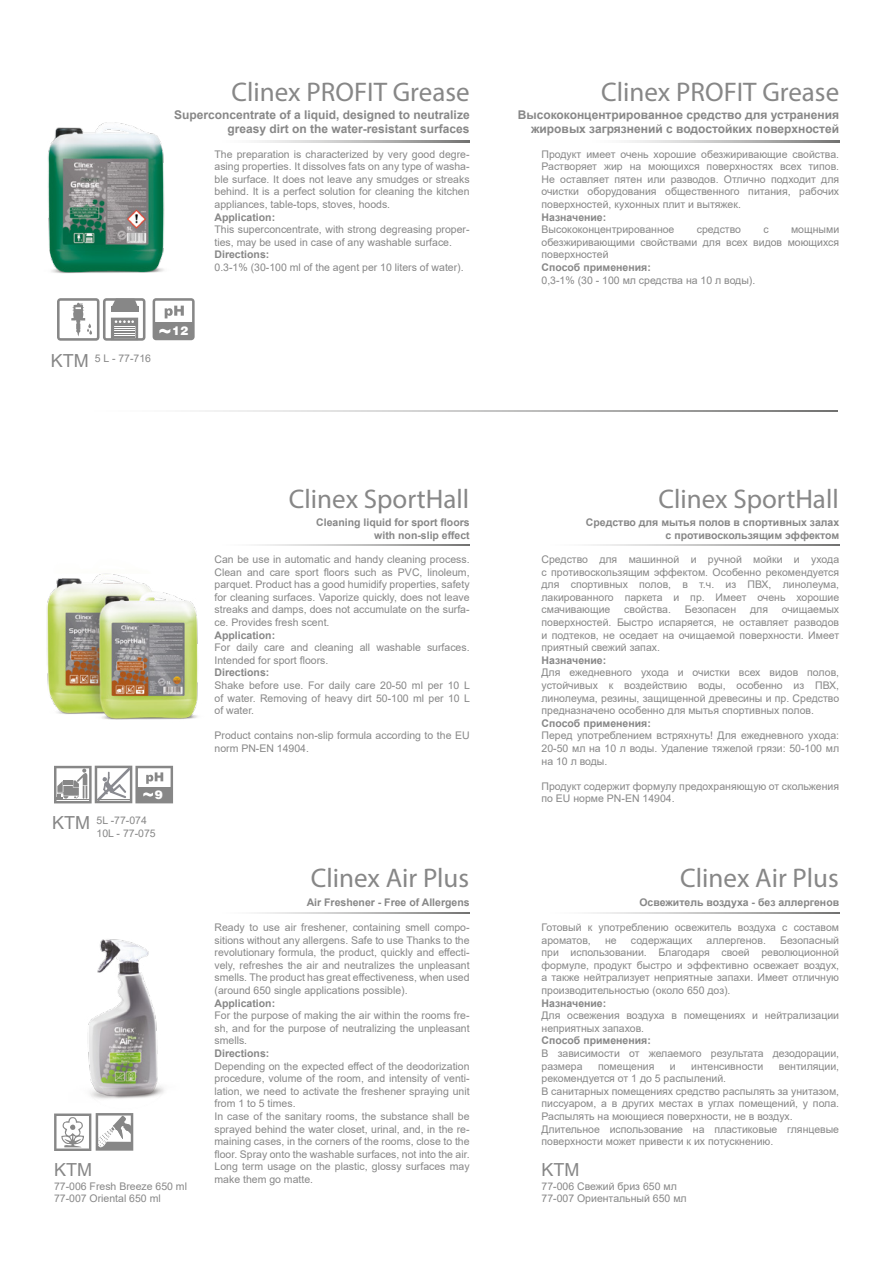
<style>
.page{position:relative;width:893px;height:1263px;background:#fff}
.page>*{position:absolute;margin:0;border:0;box-sizing:border-box;transform-origin:0 0}
.t1{font:27px "Myriad Pro";color:#878787}
.t2{font:18px "Arial";color:#878787}
.t3{font:700 12px/14.4px "Arial";color:#878787;text-align:right}
.t4{font:900 12px "Switzerland";color:#fff}
.t5{font:10.5px/12.6px "Arial";color:#878787;text-align:justify}
.t6{font:700 10.5px/12.6px "Arial";color:#878787;text-align:right}
.s1{font-size:18px}
</style>
<div class="page">
<svg style="left:257px;top:141px;width:213px;height:1px"></svg>
<img style="left:48px;top:122px;width:117px;height:184px">
<svg style="left:57px;top:298px;width:88px;height:43px"></svg>
<svg style="left:153px;top:298px;width:42px;height:42px"></svg>
<svg style="left:257px;top:544px;width:213px;height:2px"></svg>
<svg style="left:54px;top:766px;width:119px;height:37px"></svg>
<hr style="left:96px;top:799px;width:35px;height:1px;background:#878787">
<img style="left:46px;top:573px;width:152px;height:147px">
<svg style="left:591px;top:544px;width:248px;height:2px"></svg>
<svg style="left:257px;top:912px;width:213px;height:2px"></svg>
<svg style="left:591px;top:912px;width:248px;height:2px"></svg>
<img style="left:87px;top:939px;width:77px;height:181px">
<svg style="left:54px;top:1113px;width:79px;height:38px"></svg>
<svg style="left:627px;top:141px;width:212px;height:1px"></svg>
<svg style="left:199px;top:410px;width:639px;height:2px"></svg>
<h1 class="t1" style="left:232px;top:75px;width:240px">Clinex PROFIT Grease</h1>
<p class="t3" style="left:174px;top:107px;width:297px">Superconcentrate of a liquid, designed to neutralize greasy dirt on the water-resistant surfaces</p>
<p class="t5" style="left:51px;top:352px;width:102px"><span class="s1">KTM</span> 5 L - 77-716</p>
<p class="t4" style="left:172px;top:323px;width:18px">12</p>
<p class="t5" style="left:214px;top:148px;width:257px">The preparation is characterized by very good degre&shy;asing properties. It dissolves fats on any type of washa&shy;ble surface. It does not leave any smudges or streaks behind. It is a perfect solution for cleaning the kitchen appliances, table-tops, stoves, hoods.</p>
<p class="t6" style="left:214px;top:211px;width:62px">Application:</p>
<p class="t5" style="left:214px;top:223px;width:257px">This superconcentrate, with strong degreasing proper&shy;ties, may be used in case of any washable surface.</p>
<p class="t6" style="left:214px;top:249px;width:56px">Directions:</p>
<p class="t5" style="left:214px;top:261px;width:251px">0.3-1% (30-100 ml of the agent per 10 liters of water).</p>
<p class="t4" style="left:155px;top:787px;width:10px">9</p>
<p class="t5" style="left:97px;top:814px;width:61px;text-indent:-45px"><span class="s1">KTM</span> 5L -77-074<br>10L - 77-075</p>
<h2 class="t2" style="left:54px;top:1158px;width:39px">KTM</h2>
<p class="t5" style="left:54px;top:1179px;width:135px">77-006 Fresh Breeze 650 ml<br>77-007 Oriental 650 ml</p>
<h1 class="t1" style="left:289px;top:482px;width:182px">Clinex SportHall</h1>
<p class="t6" style="left:316px;top:516px;width:155px">Cleaning liquid for sport floors with non-slip effect</p>
<p class="t5" style="left:215px;top:553px;width:257px">Can be use in automatic and handy cleaning process.<br>Clean and care sport floors such as PVC, linoleum, parquet. Product has a good humidify properties, safety for cleaning surfaces. Vaporize quickly, does not leave streaks and damps, does not accumulate on the surfa&shy;ce. Provides fresh scent.</p>
<p class="t6" style="left:215px;top:629px;width:62px">Application:</p>
<p class="t5" style="left:215px;top:641px;width:257px">For daily care and cleaning all washable surfaces.<br>Intended for sport floors.</p>
<p class="t6" style="left:215px;top:666px;width:56px">Directions:</p>
<p class="t5" style="left:215px;top:679px;width:257px">Shake before use. For daily care 20-50 ml per 10 L of water. Removing of heavy dirt 50-100 ml per 10 L of water.</p>
<p class="t5" style="left:215px;top:729px;width:257px">Product contains non-slip formula according to the EU norm PN-EN 14904.</p>
<h1 class="t1" style="left:311px;top:861px;width:160px">Clinex Air Plus</h1>
<p class="t6" style="left:307px;top:896px;width:164px">Air Freshener - Free of Allergens</p>
<p class="t5" style="left:215px;top:921px;width:257px">Ready to use air freshener, containing smell compo&shy;sitions without any allergens. Safe to use Thanks to the revolutionary formula, the product, quickly and effecti&shy;vely, refreshes the air and neutralizes the unpleasant smells. The product has great effectiveness, when used (around 650 single applications possible).</p>
<p class="t6" style="left:215px;top:997px;width:62px">Application:</p>
<p class="t5" style="left:215px;top:1009px;width:257px">For the purpose of making the air within the rooms fre&shy;sh, and for the purpose of neutralizing the unpleasant smells.</p>
<p class="t6" style="left:215px;top:1047px;width:56px">Directions:</p>
<p class="t5" style="left:215px;top:1059px;width:257px;text-align:left">Depending on the expected effect of the deodorization procedure, volume of the room, and intensity of venti&shy;lation, we need to activate the freshener spraying unit from 1 to 5 times.<br>In case of the sanitary rooms, the substance shall be sprayed behind the water closet, urinal, and, in the re&shy;maining cases, in the corners of the rooms, close to the floor. Spray onto the washable surfaces, not into the air.<br>Long term usage on the plastic, glossy surfaces may make them go matte.</p>
<h1 class="t1" style="left:601px;top:75px;width:240px">Clinex PROFIT Grease</h1>
<p class="t3" style="left:518px;top:107px;width:323px">Высококонцентрированное средство для устранения жировых загрязнений с водостойких поверхностей</p>
<p class="t5" style="left:541px;top:148px;width:299px">Продукт имеет очень хорошие обезжиривающие свойства.<br>Растворяет жир на моющихся поверхностях всех типов.<br>Не оставляет пятен или разводов. Отлично подходит для очистки оборудования общественного питания, рабочих поверхностей, кухонных плит и вытяжек.</p>
<p class="t6" style="left:541px;top:211px;width:66px">Назначение:</p>
<p class="t5" style="left:541px;top:223px;width:134px">Высококонцентрированное</p>
<p class="t5" style="left:697px;top:223px;width:46px">средство</p>
<p class="t5" style="left:763px;top:223px;width:7px">с</p>
<p class="t5" style="left:541px;top:223px;width:299px;text-indent:250px">мощными обезжиривающими свойствами для всех видов моющихся поверхностей</p>
<p class="t6" style="left:541px;top:261px;width:111px">Способ применения:</p>
<p class="t5" style="left:541px;top:274px;width:215px">0,3-1% (30 - 100 мл средства на 10 л воды).</p>
<h1 class="t1" style="left:658px;top:482px;width:182px">Clinex SportHall</h1>
<p class="t6" style="left:586px;top:516px;width:255px">Средство для мытья полов в спортивных залах с противоскользящим эффектом</p>
<p class="t5" style="left:541px;top:553px;width:299px">Средство для машинной и ручной мойки и ухода с противоскользящим эффектом. Особенно рекомендуется для спортивных полов, в т.ч. из ПВХ, линолеума, лакированного паркета и пр. Имеет очень хорошие смачивающие</p>
<p class="t5" style="left:624px;top:603px;width:48px">свойства.</p>
<p class="t5" style="left:685px;top:603px;width:53px">Безопасен</p>
<p class="t5" style="left:750px;top:603px;width:19px">для</p>
<p class="t5" style="left:541px;top:603px;width:299px;text-indent:240px">очищаемых поверхностей. Быстро испаряется, не оставляет разводов и подтеков, не оседает на очищаемой поверхности. Имеет приятный свежий запах.</p>
<p class="t6" style="left:541px;top:654px;width:66px">Назначение:</p>
<p class="t5" style="left:541px;top:666px;width:299px">Для ежедневного ухода и очистки всех видов полов, устойчивых к воздействию воды, особенно из ПВХ, линолеума, резины, защищенной древесины и пр. Средство предназначено особенно для мытья спортивных полов.</p>
<p class="t6" style="left:541px;top:717px;width:111px">Способ применения:</p>
<p class="t5" style="left:541px;top:729px;width:299px">Перед употреблением встряхнуть! Для ежедневного ухода:<br>20-50 мл на 10 л воды. Удаление тяжелой грязи: 50-100 мл на 10 л воды.</p>
<p class="t5" style="left:541px;top:780px;width:299px">Продукт содержит формулу предохраняющую от скольжения по EU норме PN-EN 14904.</p>
<h1 class="t1" style="left:680px;top:861px;width:160px">Clinex Air Plus</h1>
<p class="t6" style="left:639px;top:896px;width:201px">Освежитель воздуха - без аллергенов</p>
<p class="t5" style="left:541px;top:921px;width:299px">Готовый к употреблению освежитель воздуха с составом ароматов,</p>
<p class="t5" style="left:541px;top:933px;width:299px;text-indent:239px">Безопасный при использовании. Благодаря своей революционной формуле, продукт быстро и эффективно освежает воздух, а также нейтрализует неприятные запахи. Имеет отличную производительностью (около 650 доз).</p>
<p class="t6" style="left:541px;top:997px;width:66px">Назначение:</p>
<p class="t5" style="left:541px;top:1009px;width:299px">Для освежения воздуха в помещениях и нейтрализации неприятных запахов.</p>
<p class="t6" style="left:541px;top:1034px;width:111px">Способ применения:</p>
<p class="t5" style="left:541px;top:1047px;width:299px">В зависимости от желаемого результата дезодорации, размера</p>
<p class="t5" style="left:605px;top:933px;width:13px">не</p>
<p class="t5" style="left:631px;top:933px;width:63px">содержащих</p>
<p class="t5" style="left:707px;top:933px;width:61px">аллергенов.</p>
<p class="t5" style="left:598px;top:1059px;width:58px">помещения</p>
<p class="t5" style="left:670px;top:1059px;width:7px">и</p>
<p class="t5" style="left:691px;top:1059px;width:74px">интенсивности</p>
<p class="t5" style="left:779px;top:1059px;width:62px">вентиляции,</p>
<p class="t5" style="left:541px;top:1072px;width:299px;text-align:left">рекомендуется от 1 до 5 распылений.<br>В санитарных помещениях средство распылять за унитазом, писсуаром, а в других местах в углах помещений, у пола.<br>Распылять на моющиеся поверхности, не в воздух.<br>Длительное использование на пластиковые глянцевые поверхности может привести к их потускнению.</p>
<h2 class="t2" style="left:541px;top:1158px;width:39px">KTM</h2>
<p class="t5" style="left:541px;top:1179px;width:147px">77-006 Свежий бриз 650 мл<br>77-007 Ориентальный 650 мл</p>
</div>
